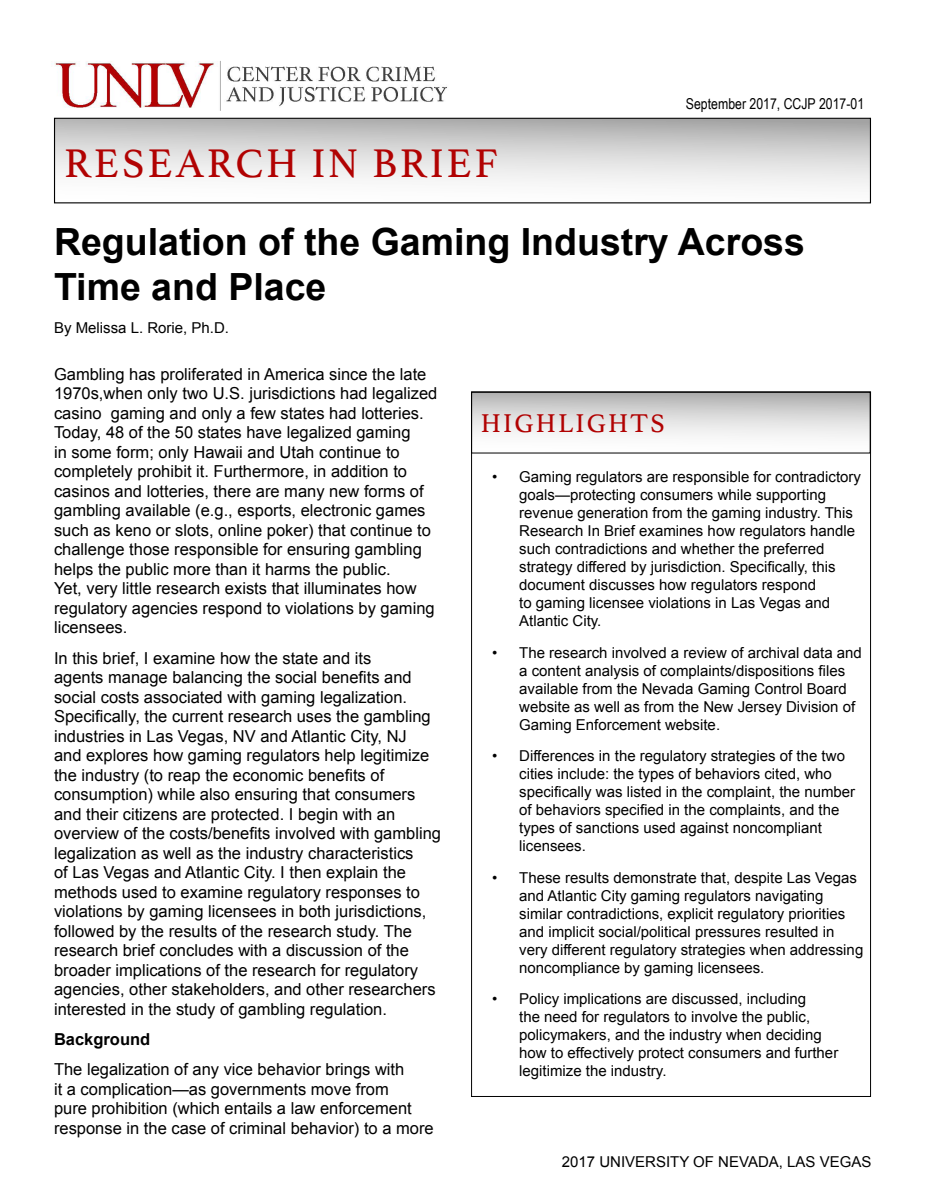
<style>
.page{position:relative;width:925px;height:1188px;background:#fff}
.page>*{position:absolute;margin:0;border:0;box-sizing:border-box;transform-origin:0 0}
.t1{font:42px "Athelas";letter-spacing:.06em;color:#b10202}
.t2{font:700 37.5px/45px "Arial";color:#000}
.t3{font:27px "Athelas";letter-spacing:.08em;color:#b10202}
.t4{font:16.5px/19.5px "Arial";color:#000}
.t5{font:700 16.5px "Arial";color:#000}
.t6{font:15px/18px "Arial";color:#000}
.t7{font:15px "Arial Narrow";color:#000}
</style>
<div class="page">
<div style="left:471px;top:392px;width:400px;height:59px;background:linear-gradient(to bottom,#b5b5b5,#fff)"></div>
<div style="left:471px;top:392px;width:399px;height:61px;border:1px solid #000"></div>
<img style="left:51px;top:61px;width:422px;height:57px">
<div style="left:54px;top:119px;width:816px;height:84px;background:linear-gradient(to bottom,#b5b5b5,#fff)"></div>
<div style="left:54px;top:118px;width:817px;height:85px;border:1px solid #000"></div>
<p class="t1" style="left:64px;top:130px;width:435px">RESEARCH IN BRIEF</p>
<p class="t7" style="left:686px;top:93px;width:180px">September 2017, CCJP 2017-01</p>
<h1 class="t2" style="left:54px;top:221px;width:752px">Regulation of the Gaming Industry Across<br>Time and Place</h1>
<p class="t6" style="left:54px;top:318px;width:177px">By Melissa L. Rorie, Ph.D.</p>
<p class="t4" style="left:54px;top:364px;width:385px">Gambling has proliferated in America since the late 1970s,when only two U.S. jurisdictions had legalized casino gaming and only a few states had lotteries.<br>Today, 48 of the 50 states have legalized gaming<br>in some form; only Hawaii and Utah continue to completely prohibit it. Furthermore, in addition to casinos and lotteries, there are many new forms of gambling available (e.g., esports, electronic games such as keno or slots, online poker) that continue to challenge those responsible for ensuring gambling helps the public more than it harms the public.<br>Yet, very little research exists that illuminates how regulatory agencies respond to violations by gaming licensees.</p>
<p class="t4" style="left:54px;top:648px;width:388px">In this brief, I examine how the state and its<br>agents manage balancing the social benefits and social costs associated with gaming legalization.<br>Specifically, the current research uses the gambling industries in Las Vegas, NV and Atlantic City, NJ<br>and explores how gaming regulators help legitimize the industry (to reap the economic benefits of consumption) while also ensuring that consumers and their citizens are protected. I begin with an overview of the costs/benefits involved with gambling legalization as well as the industry characteristics<br>of Las Vegas and Atlantic City. I then explain the methods used to examine regulatory responses to violations by gaming licensees in both jurisdictions, followed by the results of the research study. The research brief concludes with a discussion of the broader implications of the research for regulatory agencies, other stakeholders, and other researchers interested in the study of gambling regulation.</p>
<h3 class="t5" style="left:54px;top:1028px;width:98px">Background</h3>
<p class="t4" style="left:54px;top:1060px;width:381px">The legalization of any vice behavior brings with<br>it a complication—as governments move from<br>pure prohibition (which entails a law enforcement response in the case of criminal behavior) to a more</p>
<h2 class="t3" style="left:481px;top:402px;width:186px">HIGHLIGHTS</h2>
<p class="t6" style="left:519px;top:468px;width:343px;text-indent:-27px">• Gaming regulators are responsible for contradictory goals—protecting consumers while supporting revenue generation from the gaming industry. This Research In Brief examines how regulators handle such contradictions and whether the preferred strategy differed by jurisdiction. Specifically, this document discusses how regulators respond<br>to gaming licensee violations in Las Vegas and Atlantic City.</p>
<p class="t6" style="left:519px;top:644px;width:344px;text-indent:-27px">• The research involved a review of archival data and a content analysis of complaints/dispositions files available from the Nevada Gaming Control Board website as well as from the New Jersey Division of Gaming Enforcement website.</p>
<p class="t6" style="left:519px;top:747px;width:337px;text-indent:-27px">• Differences in the regulatory strategies of the two cities include: the types of behaviors cited, who specifically was listed in the complaint, the number of behaviors specified in the complaints, and the types of sanctions used against noncompliant licensees.</p>
<p class="t6" style="left:519px;top:869px;width:346px;text-indent:-27px">• These results demonstrate that, despite Las Vegas and Atlantic City gaming regulators navigating similar contradictions, explicit regulatory priorities and implicit social/political pressures resulted in very different regulatory strategies when addressing noncompliance by gaming licensees.</p>
<p class="t6" style="left:519px;top:990px;width:321px;text-indent:-27px">• Policy implications are discussed, including<br>the need for regulators to involve the public, policymakers, and the industry when deciding how to effectively protect consumers and further legitimize the industry.</p>
<p class="t6" style="left:562px;top:1152px;width:311px">2017 UNIVERSITY OF NEVADA, LAS VEGAS</p>
</div>
